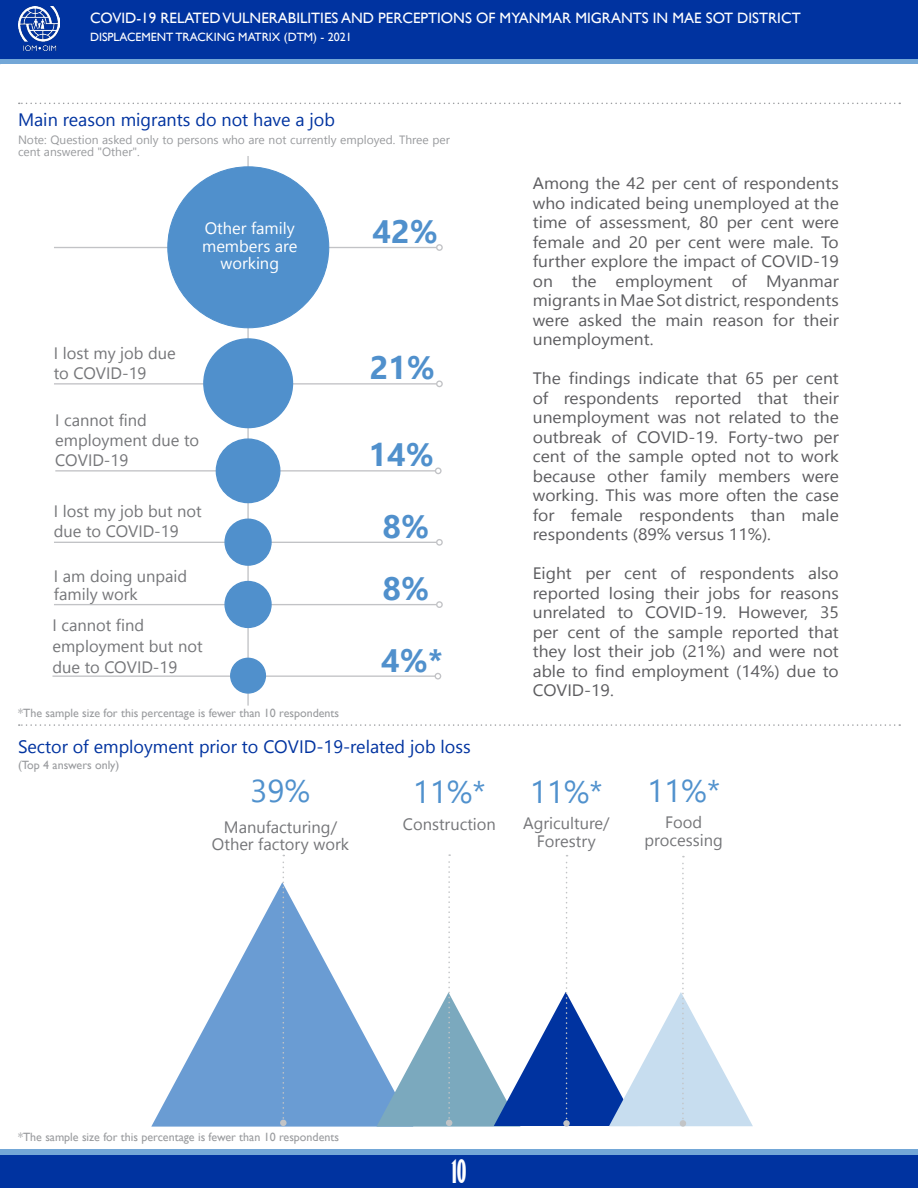
<style>
.page{position:relative;width:918px;height:1188px;background:#fff}
.page>*{position:absolute;margin:0;border:0;box-sizing:border-box;transform-origin:0 0}
.t1{font:700 32.4px "Nirmala UI";color:#5090cc}
.t2{font:31.5px "Nirmala UI";color:#5091cd}
.t3{font:700 extra-condensed 30px "Gill Sans";color:#fff}
.t4{font:18px "Nirmala UI";color:#0033a0}
.t5{font:16.5px/19.5px "Nirmala UI";color:#5c5c5f;text-align:justify;scale:1.06 1}
.Paragraph_Style_1{font:16.5px/17.5px "Nirmala UI";color:#757679}
.t6{font:16.5px "Nirmala UI";color:#fff}
.Book_name{font:15px "Gill Sans";color:#fff}
.t7{font:12px "Gill Sans";color:#999b9e}
.t8{font:12px/12px "Nirmala UI";color:#999b9e}
.Book_name-2{font:12px "Gill Sans";color:#fff}
</style>
<div class="page">
<svg style="left:151px;top:882px;width:222px;height:245px"></svg>
<div style="left:0;top:1155px;width:918px;height:33px;background:#0033a0"></div>
<div style="left:0;top:1149px;width:918px;height:6px;background:#73a7d7"></div>
<div style="left:0;top:58px;width:918px;height:6px;background:#73a7d7"></div>
<div style="left:0;top:0;width:918px;height:58px;background:#0033a0"></div>
<img style="left:18px;top:6px;width:41px;height:45px">
<svg style="left:19px;top:103px;width:881px;height:1px"></svg>
<hr style="left:247px;top:156px;width:2px;height:550px;background:#c2c3c6">
<hr style="left:54px;top:247px;width:383px;height:1px;background:#c2c3c6">
<div style="left:436px;top:244px;width:7px;height:7px;border:1px solid #c2c3c6;border-radius:50%"></div>
<hr style="left:54px;top:383px;width:383px;height:2px;background:#c2c3c6">
<div style="left:436px;top:380px;width:7px;height:7px;border:1px solid #c2c3c6;border-radius:50%"></div>
<hr style="left:55px;top:470px;width:381px;height:2px;background:#c2c3c6">
<div style="left:435px;top:467px;width:7px;height:7px;border:1px solid #c2c3c6;border-radius:50%"></div>
<div style="left:168px;top:167px;width:161px;height:161px;background:#5090cc;border-radius:50%"></div>
<div style="left:204px;top:339px;width:89px;height:89px;background:#5090cc;border-radius:50%"></div>
<hr style="left:54px;top:542px;width:383px;height:1px;background:#c2c3c6">
<div style="left:436px;top:539px;width:7px;height:7px;border:1px solid #c2c3c6;border-radius:50%"></div>
<div style="left:216px;top:439px;width:64px;height:64px;background:#5090cc;border-radius:50%"></div>
<div style="left:216px;top:438px;width:64px;height:65px;border:1px solid #5090cc;border-radius:50%"></div>
<div style="left:225px;top:519px;width:46px;height:46px;background:#5090cc;border-radius:50%"></div>
<div style="left:224px;top:519px;width:48px;height:47px;border:1px solid #5090cc;border-radius:50%"></div>
<hr style="left:54px;top:604px;width:383px;height:1px;background:#c2c3c6">
<div style="left:436px;top:601px;width:7px;height:7px;border:1px solid #c2c3c6;border-radius:50%"></div>
<div style="left:225px;top:582px;width:46px;height:45px;background:#5090cc;border-radius:50%"></div>
<div style="left:224px;top:581px;width:48px;height:47px;border:1px solid #5090cc;border-radius:50%"></div>
<svg style="left:19px;top:724px;width:881px;height:2px"></svg>
<svg style="left:283px;top:855px;width:1px;height:265px"></svg>
<div style="left:280px;top:1120px;width:7px;height:6px;background:#c2c4c6;border-radius:50%"></div>
<svg style="left:373px;top:854px;width:380px;height:273px"></svg>
<div style="left:680px;top:1120px;width:6px;height:7px;background:#c2c4c6;border-radius:50%"></div>
<hr style="left:52px;top:675px;width:383px;height:2px;background:#c2c3c6">
<div style="left:435px;top:673px;width:6px;height:7px;border:1px solid #c2c3c6;border-radius:50%"></div>
<div style="left:231px;top:658px;width:34px;height:35px;background:#5090cc;border-radius:50%"></div>
<div style="left:230px;top:658px;width:36px;height:36px;border:1px solid #5090cc;border-radius:50%"></div>
<p class="Book_name" style="left:90px;top:9px;width:712px">COVID-19 RELATED VULNERABILITIES AND PERCEPTIONS OF MYANMAR MIGRANTS IN MAE SOT DISTRICT</p>
<p class="Book_name-2" style="left:90px;top:30px;width:263px">DISPLACEMENT TRACKING MATRIX (DTM) - 2021</p>
<p class="t4" style="left:18px;top:105px;width:319px">Main reason migrants do not have a job</p>
<p class="t8" style="left:18px;top:133px;width:434px">Note: Question asked only to persons who are not currently employed. Three per cent answered "Other".</p>
<p class="t6" style="left:205px;top:215px;width:92px">Other family</p>
<p class="t6" style="left:202px;top:233px;width:97px">members are</p>
<p class="t6" style="left:221px;top:250px;width:60px">working</p>
<p class="Paragraph_Style_1" style="left:54px;top:344px;width:123px">I lost my job due</p>
<p class="Paragraph_Style_1" style="left:54px;top:364px;width:94px">to COVID-19</p>
<p class="Paragraph_Style_1" style="left:55px;top:410px;width:93px">I cannot find</p>
<p class="Paragraph_Style_1" style="left:55px;top:431px;width:145px">employment due to</p>
<p class="Paragraph_Style_1" style="left:55px;top:451px;width:75px">COVID-19</p>
<p class="Paragraph_Style_1" style="left:54px;top:501px;width:150px">I lost my job but not</p>
<p class="Paragraph_Style_1" style="left:54px;top:522px;width:126px">due to COVID-19</p>
<p class="Paragraph_Style_1" style="left:54px;top:567px;width:135px">I am doing unpaid family work</p>
<p class="Paragraph_Style_1" style="left:52px;top:616px;width:93px">I cannot find</p>
<p class="Paragraph_Style_1" style="left:52px;top:635px;width:152px;line-height:21px">employment but not due to COVID-19</p>
<p class="t7" style="left:18px;top:706px;width:323px">*The sample size for this percentage is fewer than 10 respondents</p>
<p class="t1" style="left:373px;top:206px;width:67px">42%</p>
<p class="t1" style="left:370px;top:343px;width:67px">21%</p>
<p class="t1" style="left:368px;top:430px;width:67px">14%</p>
<p class="t1" style="left:383px;top:501px;width:48px">8%</p>
<p class="t1" style="left:383px;top:564px;width:48px">8%</p>
<p class="t1" style="left:381px;top:635px;width:63px">4%*</p>
<p class="t4" style="left:18px;top:732px;width:454px">Sector of employment prior to COVID-19-related job loss</p>
<p class="t7" style="left:18px;top:758px;width:103px">(Top 4 answers only)</p>
<p class="t2" style="left:251px;top:766px;width:61px">39%</p>
<p class="Paragraph_Style_1" style="left:224px;top:817px;width:115px">Manufacturing/</p>
<p class="Paragraph_Style_1" style="left:212px;top:835px;width:138px">Other factory work</p>
<p class="t2" style="left:413px;top:767px;width:74px">11%*</p>
<p class="Paragraph_Style_1" style="left:403px;top:814px;width:95px">Construction</p>
<p class="t5" style="left:533px;top:173px;width:290px">Among the 42 per cent of respondents who indicated being unemployed at the time of assessment, 80 per cent were female and 20 per cent were male. To further explore the impact of COVID-19 on the employment of Myanmar migrants in Mae Sot district, respondents were asked the main reason for their unemployment.</p>
<p class="t5" style="left:533px;top:368px;width:290px">The findings indicate that 65 per cent of respondents reported that their unemployment was not related to the outbreak of COVID-19. Forty-two per cent of the sample opted not to work because other family members were working. This was more often the case for female respondents than male respondents (89% versus 11%).</p>
<p class="t5" style="left:533px;top:563px;width:290px">Eight per cent of respondents also reported losing their jobs for reasons unrelated to COVID-19. However, 35 per cent of the sample reported that they lost their job (21%) and were not able to find employment (14%) due to COVID-19.</p>
<p class="t2" style="left:530px;top:767px;width:74px">11%*</p>
<p class="Paragraph_Style_1" style="left:523px;top:814px;width:88px">Agriculture/</p>
<p class="Paragraph_Style_1" style="left:537px;top:831px;width:60px">Forestry</p>
<p class="t2" style="left:647px;top:766px;width:74px">11%*</p>
<p class="Paragraph_Style_1" style="left:665px;top:813px;width:39px">Food</p>
<p class="Paragraph_Style_1" style="left:645px;top:830px;width:80px">processing</p>
<p class="t7" style="left:18px;top:1130px;width:323px">*The sample size for this percentage is fewer than 10 respondents</p>
<p class="t3" style="left:451px;top:1153px;width:17px">10</p>
</div>
